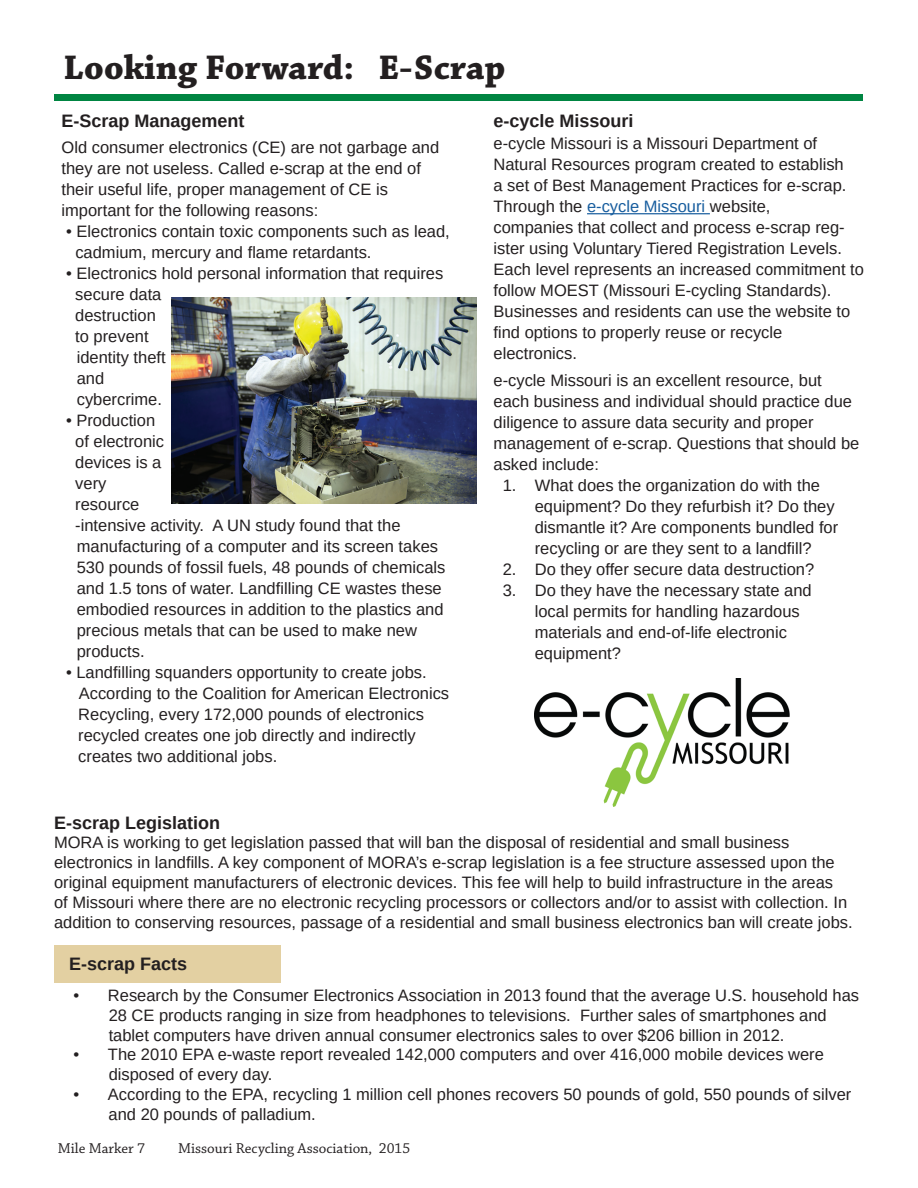
<style>
.page{position:relative;width:918px;height:1188px;background:#fff}
.page>*{position:absolute;margin:0;border:0;box-sizing:border-box;transform-origin:0 0}
.t1{font:700 36px "Chaparral Pro";color:#231f20}
.t2{font:700 18px "Liberation Sans";color:#231f20}
.t3{font:16.5px/21px "Liberation Sans";color:#231f20}
.t4{font:15px "Chaparral Pro";color:#231f20}
.s1{color:#175d9e}
</style>
<div class="page">
<div style="left:54px;top:94px;width:809px;height:7px;background:#008542"></div>
<div style="left:54px;top:946px;width:227px;height:37px;background:#e3d0a2"></div>
<img style="left:171px;top:297px;width:306px;height:207px">
<img style="left:535px;top:679px;width:255px;height:127px">
<hr style="left:587px;top:213px;width:123px;height:1px;background:#175d9e">
<h1 class="t1" style="left:64px;top:47px;width:443px">Looking Forward: E-Scrap</h1>
<p class="t2" style="left:62px;top:108px;width:185px">E-Scrap Management</p>
<p class="t3" style="left:62px;top:137px;width:379px">Old consumer electronics (CE) are not garbage and they are not useless. Called e-scrap at the end of their useful life, proper management of CE is important for the following reasons:</p>
<p class="t3" style="left:75px;top:221px;width:376px;text-indent:-9px">• Electronics contain toxic components such as lead, cadmium, mercury and flame retardants.</p>
<p class="t3" style="left:75px;top:263px;width:370px;text-indent:-9px">• Electronics hold personal information that requires secure data<br>destruction<br>to prevent<br>identity theft<br>and<br>cybercrime.</p>
<p class="t3" style="left:75px;top:410px;width:372px;text-indent:-9px">• Production<br>of electronic<br>devices is a<br>very<br>resource<br>-intensive activity. A UN study found that the manufacturing of a computer and its screen takes<br>530 pounds of fossil fuels, 48 pounds of chemicals and 1.5 tons of water. Landfilling CE wastes these embodied resources in addition to the plastics and precious metals that can be used to make new products.</p>
<p class="t3" style="left:78px;top:662px;width:372px;text-indent:-12px">• Landfilling squanders opportunity to create jobs.<br>According to the Coalition for American Electronics Recycling, every 172,000 pounds of electronics recycled creates one job directly and indirectly creates two additional jobs.</p>
<p class="t2" style="left:494px;top:108px;width:142px">e-cycle Missouri</p>
<p class="t3" style="left:494px;top:133px;width:372px">e-cycle Missouri is a Missouri Department of Natural Resources program created to establish<br>a set of Best Management Practices for e-scrap.<br>Through the <span class="s1">e-cycle Missouri</span> website,<br>companies that collect and process e-scrap reg&shy;ister using Voluntary Tiered Registration Levels.<br>Each level represents an increased commitment to follow MOEST (Missouri E-cycling Standards).<br>Businesses and residents can use the website to find options to properly reuse or recycle electronics.</p>
<p class="t3" style="left:494px;top:370px;width:367px">e-cycle Missouri is an excellent resource, but each business and individual should practice due diligence to assure data security and proper management of e-scrap. Questions that should be asked include:</p>
<p class="t3" style="left:535px;top:475px;width:305px;text-indent:-32px">1. What does the organization do with the equipment? Do they refurbish it? Do they dismantle it? Are components bundled for recycling or are they sent to a landfill?</p>
<p class="t3" style="left:503px;top:559px;width:313px">2. Do they offer secure data destruction?</p>
<p class="t3" style="left:535px;top:580px;width:278px;text-indent:-32px">3. Do they have the necessary state and local permits for handling hazardous materials and end-of-life electronic equipment?</p>
<p class="t2" style="left:54px;top:810px;width:168px">E-scrap Legislation</p>
<p class="t3" style="left:54px;top:833px;width:800px;line-height:19.8px">MORA is working to get legislation passed that will ban the disposal of residential and small business electronics in landfills. A key component of MORA’s e-scrap legislation is a fee structure assessed upon the original equipment manufacturers of electronic devices. This fee will help to build infrastructure in the areas<br>of Missouri where there are no electronic recycling processors or collectors and/or to assist with collection. In addition to conserving resources, passage of a residential and small business electronics ban will create jobs.</p>
<p class="t2" style="left:69px;top:952px;width:120px">E-scrap Facts</p>
<p class="t3" style="left:109px;top:985px;width:752px;line-height:19.8px;text-indent:-35px">• Research by the Consumer Electronics Association in 2013 found that the average U.S. household has<br>28 CE products ranging in size from headphones to televisions. Further sales of smartphones and tablet computers have driven annual consumer electronics sales to over $206 billion in 2012.</p>
<p class="t3" style="left:109px;top:1045px;width:717px;line-height:19.8px;text-indent:-35px">• The 2010 EPA e-waste report revealed 142,000 computers and over 416,000 mobile devices were disposed of every day.</p>
<p class="t3" style="left:109px;top:1084px;width:744px;line-height:19.8px;text-indent:-35px">• According to the EPA, recycling 1 million cell phones recovers 50 pounds of gold, 550 pounds of silver and 20 pounds of palladium.</p>
<p class="t4" style="left:58px;top:1140px;width:89px">Mile Marker 7</p>
<p class="t4" style="left:178px;top:1140px;width:234px">Missouri Recycling Association, 2015</p>
</div>
